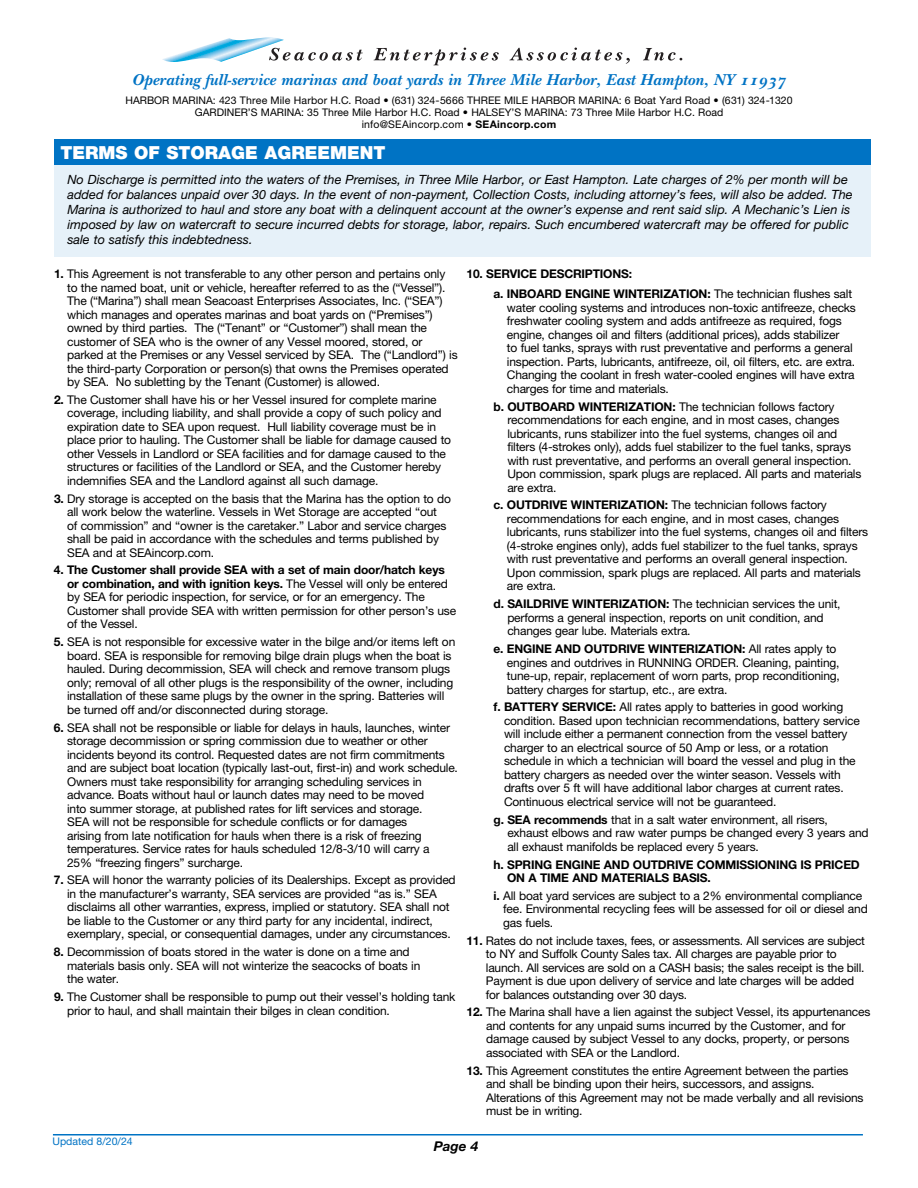
<style>
.page{position:relative;width:918px;height:1188px;background:#fff}
.page>*{position:absolute;margin:0;border:0;box-sizing:border-box;transform-origin:0 0}
.t1{font:900 18px "Helvetica Neue";color:#fff}
.t2{font:16.5px "New Baskerville Bold Italic Os F";letter-spacing:.01em;color:#0073c4}
.t3{font:italic 700 13.5px "Helvetica Neue";color:#000}
.t4{font:italic 12.75px/15px "Helvetica Neue";color:#000}
.t5{font:12px/13.5px "Helvetica Neue";letter-spacing:-.015em;color:#000}
.t6{font:700 12px/20.2px "Helvetica Neue";letter-spacing:-.015em;color:#000}
.t7{font:10.5px/12px "Helvetica Neue";color:#000;text-align:center}
.t8{font:10.5px "Helvetica Neue";color:#0073c4}
.s1{font-weight:700}
.s2{font-weight:400}
</style>
<div class="page">
<hr style="left:53px;top:1134px;width:810px;height:2px;background:#0073c4">
<svg style="left:162px;top:37px;width:201px;height:25px"></svg>
<svg style="left:374px;top:48px;width:125px;height:17px"></svg>
<svg style="left:509px;top:48px;width:121px;height:16px"></svg>
<svg style="left:643px;top:48px;width:39px;height:13px"></svg>
<div style="left:54px;top:165px;width:816px;height:92px;background:#e6f1f9"></div>
<div style="left:54px;top:139px;width:817px;height:26px;background:#0073c4"></div>
<h2 class="t2" style="left:132px;top:69px;width:655px">Operating full-service marinas and boat yards in Three Mile Harbor, East Hampton, NY 11937</h2>
<p class="t7" style="left:125px;top:94px;width:669px">HARBOR MARINA: 423 Three Mile Harbor H.C. Road • (631) 324-5666 THREE MILE HARBOR MARINA: 6 Boat Yard Road • (631) 324-1320<br>GARDINER’S MARINA: 35 Three Mile Harbor H.C. Road • HALSEY’S MARINA: 73 Three Mile Harbor H.C. Road<br>info@SEAincorp.com • <span class="s1">SEAincorp.com</span></p>
<h1 class="t1" style="left:61px;top:142px;width:326px">TERMS OF STORAGE AGREEMENT</h1>
<p class="t4" style="left:67px;top:172px;width:787px">No Discharge is permitted into the waters of the Premises, in Three Mile Harbor, or East Hampton. Late charges of 2% per month will be added for balances unpaid over 30 days. In the event of non-payment, Collection Costs, including attorney’s fees, will also be added. The Marina is authorized to haul and store any boat with a delinquent account at the owner’s expense and rent said slip. A Mechanic’s Lien is imposed by law on watercraft to secure incurred debts for storage, labor, repairs. Such encumbered watercraft may be offered for public sale to satisfy this indebtedness.</p>
<p class="t5" style="left:67px;top:267px;width:392px;text-indent:-13px"><span class="s1">1.</span> This Agreement is not transferable to any other person and pertains only to the named boat, unit or vehicle, hereafter referred to as the (“Vessel”).<br>The (“Marina”) shall mean Seacoast Enterprises Associates, Inc. (“SEA”) which manages and operates marinas and boat yards on (“Premises”) owned by third parties. The (“Tenant” or “Customer”) shall mean the customer of SEA who is the owner of any Vessel moored, stored, or parked at the Premises or any Vessel serviced by SEA. The (“Landlord”) is the third-party Corporation or person(s) that owns the Premises operated by SEA. No subletting by the Tenant (Customer) is allowed.</p>
<p class="t5" style="left:67px;top:393px;width:386px;text-indent:-13px"><span class="s1">2.</span> The Customer shall have his or her Vessel insured for complete marine coverage, including liability, and shall provide a copy of such policy and expiration date to SEA upon request. Hull liability coverage must be in place prior to hauling. The Customer shall be liable for damage caused to other Vessels in Landlord or SEA facilities and for damage caused to the structures or facilities of the Landlord or SEA, and the Customer hereby indemnifies SEA and the Landlord against all such damage.</p>
<p class="t5" style="left:67px;top:491px;width:385px;text-indent:-13px"><span class="s1">3.</span> Dry storage is accepted on the basis that the Marina has the option to do all work below the waterline. Vessels in Wet Storage are accepted “out<br>of commission” and “owner is the caretaker.” Labor and service charges shall be paid in accordance with the schedules and terms published by SEA and at SEAincorp.com.</p>
<p class="t5" style="left:67px;top:563px;width:391px;text-indent:-13px"><span class="s1">4. The Customer shall provide SEA with a set of main door/hatch keys or combination, and with ignition keys.</span> The Vessel will only be entered by SEA for periodic inspection, for service, or for an emergency. The Customer shall provide SEA with written permission for other person’s use of the Vessel.</p>
<p class="t5" style="left:67px;top:635px;width:390px;text-indent:-13px"><span class="s1">5.</span> SEA is not responsible for excessive water in the bilge and/or items left on board. SEA is responsible for removing bilge drain plugs when the boat is hauled. During decommission, SEA will check and remove transom plugs only; removal of all other plugs is the responsibility of the owner, including installation of these same plugs by the owner in the spring. Batteries will be turned off and/or disconnected during storage.</p>
<p class="t5" style="left:67px;top:720px;width:392px;text-indent:-13px"><span class="s1">6.</span> SEA shall not be responsible or liable for delays in hauls, launches, winter storage decommission or spring commission due to weather or other incidents beyond its control. Requested dates are not firm commitments and are subject boat location (typically last-out, first-in) and work schedule.<br>Owners must take responsibility for arranging scheduling services in advance. Boats without haul or launch dates may need to be moved<br>into summer storage, at published rates for lift services and storage.<br>SEA will not be responsible for schedule conflicts or for damages<br>arising from late notification for hauls when there is a risk of freezing temperatures. Service rates for hauls scheduled 12/8-3/10 will carry a<br>25% “freezing fingers” surcharge.</p>
<p class="t5" style="left:67px;top:873px;width:390px;text-indent:-13px"><span class="s1">7.</span> SEA will honor the warranty policies of its Dealerships. Except as provided in the manufacturer’s warranty, SEA services are provided “as is.” SEA disclaims all other warranties, express, implied or statutory. SEA shall not be liable to the Customer or any third party for any incidental, indirect, exemplary, special, or consequential damages, under any circumstances.</p>
<p class="t5" style="left:67px;top:945px;width:355px;text-indent:-13px"><span class="s1">8.</span> Decommission of boats stored in the water is done on a time and materials basis only. SEA will not winterize the seacocks of boats in the water.</p>
<p class="t5" style="left:67px;top:990px;width:390px;text-indent:-13px"><span class="s1">9.</span> The Customer shall be responsible to pump out their vessel’s holding tank prior to haul, and shall maintain their bilges in clean condition.</p>
<p class="t6" style="left:494px;top:263px;width:360px;text-indent:-27px">10. SERVICE DESCRIPTIONS:<br>a. INBOARD ENGINE WINTERIZATION: <span class="s2">The technician flushes salt</span></p>
<p class="t5" style="left:507px;top:301px;width:351px">water cooling systems and introduces non-toxic antifreeze, checks freshwater cooling system and adds antifreeze as required, fogs engine, changes oil and filters (additional prices), adds stabilizer<br>to fuel tanks, sprays with rust preventative and performs a general inspection. Parts, lubricants, antifreeze, oil, oil filters, etc. are extra.<br>Changing the coolant in fresh water-cooled engines will have extra charges for time and materials.</p>
<p class="t5" style="left:507px;top:399px;width:356px;text-indent:-14px"><span class="s1">b. OUTBOARD WINTERIZATION:</span> The technician follows factory recommendations for each engine, and in most cases, changes lubricants, runs stabilizer into the fuel systems, changes oil and filters (4-strokes only), adds fuel stabilizer to the fuel tanks, sprays with rust preventative, and performs an overall general inspection.<br>Upon commission, spark plugs are replaced. All parts and materials are extra.</p>
<p class="t5" style="left:507px;top:498px;width:363px;text-indent:-13px"><span class="s1">c. OUTDRIVE WINTERIZATION:</span> The technician follows factory recommendations for each engine, and in most cases, changes lubricants, runs stabilizer into the fuel systems, changes oil and filters (4-stroke engines only), adds fuel stabilizer to the fuel tanks, sprays with rust preventative and performs an overall general inspection.<br>Upon commission, spark plugs are replaced. All parts and materials are extra.</p>
<p class="t5" style="left:507px;top:597px;width:335px;text-indent:-14px"><span class="s1">d. SAILDRIVE WINTERIZATION:</span> The technician services the unit, performs a general inspection, reports on unit condition, and changes gear lube. Materials extra.</p>
<p class="t5" style="left:507px;top:642px;width:335px;text-indent:-13px"><span class="s1">e. ENGINE AND OUTDRIVE WINTERIZATION:</span> All rates apply to engines and outdrives in RUNNING ORDER. Cleaning, painting, tune-up, repair, replacement of worn parts, prop reconditioning, battery charges for startup, etc., are extra.</p>
<p class="t5" style="left:504px;top:700px;width:357px;text-indent:-10px"><span class="s1">f. BATTERY SERVICE:</span> All rates apply to batteries in good working condition. Based upon technician recommendations, battery service will include either a permanent connection from the vessel battery charger to an electrical source of 50 Amp or less, or a rotation schedule in which a technician will board the vessel and plug in the battery chargers as needed over the winter season. Vessels with drafts over 5 ft will have additional labor charges at current rates.<br>Continuous electrical service will not be guaranteed.</p>
<p class="t5" style="left:507px;top:813px;width:363px;text-indent:-14px"><span class="s1">g. SEA recommends</span> that in a salt water environment, all risers, exhaust elbows and raw water pumps be changed every 3 years and all exhaust manifolds be replaced every 5 years.</p>
<p class="t6" style="left:507px;top:857px;width:354px;line-height:13.5px;text-indent:-14px">h. SPRING ENGINE AND OUTDRIVE COMMISSIONING IS PRICED<br>ON A TIME AND MATERIALS BASIS.</p>
<p class="t5" style="left:503px;top:889px;width:366px;text-indent:-10px"><span class="s1">i.</span> All boat yard services are subject to a 2% environmental compliance fee. Environmental recycling fees will be assessed for oil or diesel and gas fuels.</p>
<p class="t5" style="left:486px;top:933px;width:381px;text-indent:-19px"><span class="s1">11.</span> Rates do not include taxes, fees, or assessments. All services are subject to NY and Suffolk County Sales tax. All charges are payable prior to launch. All services are sold on a CASH basis; the sales receipt is the bill.<br>Payment is due upon delivery of service and late charges will be added for balances outstanding over 30 days.</p>
<p class="t5" style="left:486px;top:1005px;width:386px;text-indent:-20px"><span class="s1">12.</span> The Marina shall have a lien against the subject Vessel, its appurtenances and contents for any unpaid sums incurred by the Customer, and for damage caused by subject Vessel to any docks, property, or persons associated with SEA or the Landlord.</p>
<p class="t5" style="left:486px;top:1064px;width:379px;text-indent:-20px"><span class="s1">13.</span> This Agreement constitutes the entire Agreement between the parties and shall be binding upon their heirs, successors, and assigns.<br>Alterations of this Agreement may not be made verbally and all revisions must be in writing.</p>
<p class="t8" style="left:52px;top:1135px;width:82px">Updated 8/20/24</p>
<p class="t3" style="left:434px;top:1138px;width:46px">Page 4</p>
</div>
